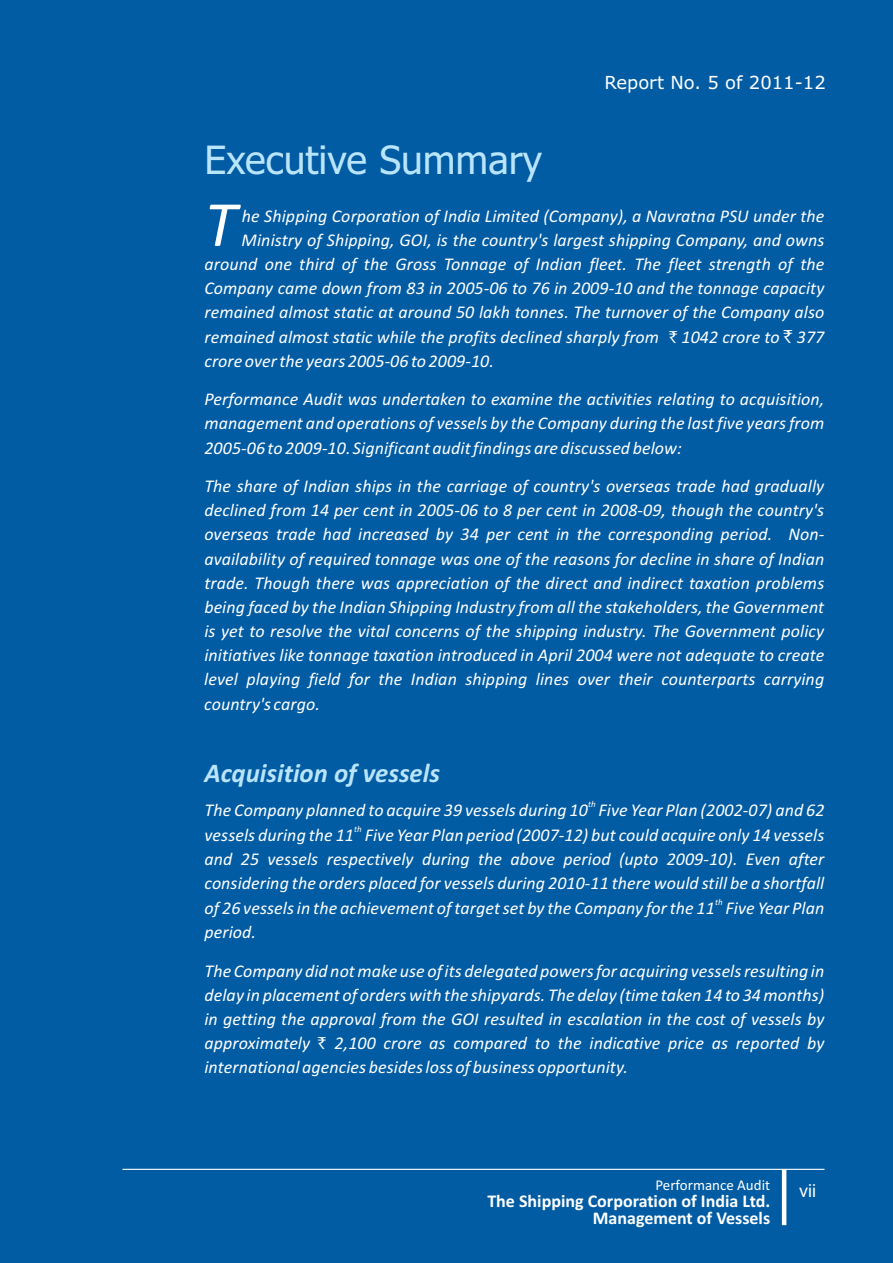
<style>
.page{position:relative;width:893px;height:1263px;background:#015ca3}
.page>*{position:absolute;margin:0;border:0;box-sizing:border-box;transform-origin:0 0}
.t1{font:italic 65.1px "Calibri";color:#fff}
.t2{font:39px "Tahoma";color:#b9e5fa}
.t3{font:italic 700 27px "Calibri";color:#b9e5fa}
.t4{font:italic 18px/24.2px "Calibri";letter-spacing:.005em;color:#fff;text-align:justify}
.t5{font:700 18px/17.5px "Calibri";color:#fff;text-align:right}
.t6{font:18px "Verdana";color:#fff}
.t7{font:18px "Arial";color:#fff}
.t8{font:18px "Rupee Foradian";color:#fff}
.t9{font:15px "Calibri";color:#fff}
.t10{font:italic 9px "Calibri";color:#fff}
.s1{font-family:"Rupee Foradian";font-style:normal;font-size:16.5px}
</style>
<div class="page">
<hr style="left:122px;top:1169px;width:702px;height:1px;background:#fff">
<hr style="left:782px;top:1169px;width:4px;height:56px;background:#fff">
<h2 class="t2" style="left:205px;top:144px;width:339px">Executive Summary</h2>
<p class="t6" style="left:604px;top:75px;width:223px">Report No. 5 of 2011-12</p>
<h1 class="t1" style="left:205px;top:197px;width:33px">T</h1>
<p class="t4" style="left:242px;top:205px;width:584px">he Shipping Corporation of India Limited (Company), a Navratna PSU under the</p>
<p class="t4" style="left:204px;top:229px;width:621px;text-indent:37px">Ministry of Shipping, GOI, is the country's largest shipping Company, and owns around one third of the Gross Tonnage of Indian fleet. The fleet strength of the Company came down from 83 in 2005-06 to 76 in 2009-10 and the tonnage capacity remained almost static at around 50 lakh tonnes. The turnover of the Company also remained almost static while the profits declined sharply from <span class="s1">`</span> 1042 crore to 377 crore over the years 2005-06 to 2009-10.</p>
<p class="t4" style="left:204px;top:389px;width:621px">Performance Audit was undertaken to examine the activities relating to acquisition, management and operations of vessels by the Company during the last five years from 2005-06 to 2009-10. Significant audit findings are discussed below:</p>
<p class="t4" style="left:204px;top:475px;width:622px">The share of Indian ships in the carriage of country's overseas trade had gradually declined from 14 per cent in 2005-06 to 8 per cent in 2008-09, though the country's overseas trade had increased by 34 per cent in the corresponding period. Non&shy;availability of required tonnage was one of the reasons for decline in share of Indian trade. Though there was appreciation of the direct and indirect taxation problems being faced by the Indian Shipping Industry from all the stakeholders, the Government is yet to resolve the vital concerns of the shipping industry. The Government policy initiatives like tonnage taxation introduced in April 2004 were not adequate to create level playing field for the Indian shipping lines over their counterparts carrying country's cargo.</p>
<p class="t8" style="left:784px;top:329px;width:10px">`</p>
<h3 class="t3" style="left:205px;top:762px;width:237px">Acquisition of vessels</h3>
<p class="t10" style="left:588px;top:800px;width:9px">th</p>
<p class="t4" style="left:205px;top:800px;width:621px">The Company planned to acquire 39 vessels during 10 Five Year Plan (2002-07) and 62</p>
<p class="t10" style="left:354px;top:825px;width:9px">th</p>
<p class="t4" style="left:204px;top:824px;width:621px">vessels during the 11 Five Year Plan period (2007-12) but could acquire only 14 vessels and 25 vessels respectively during the above period (upto 2009-10). Even after considering the orders placed for vessels during 2010-11 there would still be a shortfall</p>
<p class="t10" style="left:715px;top:898px;width:9px">th</p>
<p class="t4" style="left:204px;top:897px;width:621px">of 26 vessels in the achievement of target set by the Company for the 11 Five Year Plan period.</p>
<p class="t4" style="left:204px;top:960px;width:621px">The Company did not make use of its delegated powers for acquiring vessels resulting in delay in placement of orders with the shipyards. The delay (time taken 14 to 34 months) in getting the approval from the GOI resulted in escalation in the cost of vessels by approximately <span class="s1">`</span> 2,100 crore as compared to the indicative price as reported by international agencies besides loss of business opportunity.</p>
<p class="t9" style="left:655px;top:1178px;width:116px">Performance Audit</p>
<p class="t5" style="left:487px;top:1193px;width:284px">The Shipping Corporation of India Ltd.<br>Management of Vessels</p>
<p class="t7" style="left:799px;top:1184px;width:18px">vii</p>
</div>
